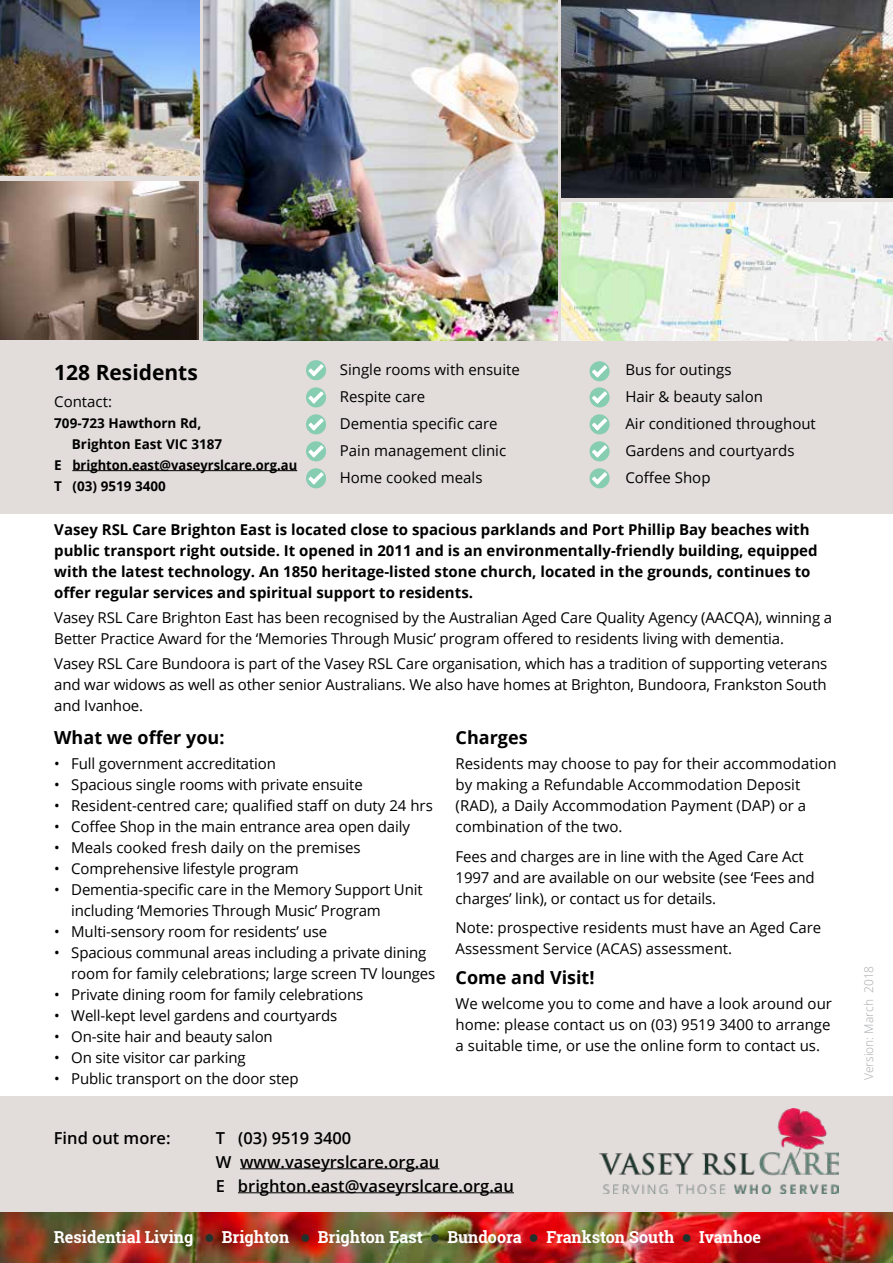
<style>
.page{position:relative;width:893px;height:1263px;background:#fff}
.page>*{position:absolute;margin:0;border:0;box-sizing:border-box;transform-origin:0 0}
.t1{font:700 21px "Open Sans";color:#000}
.t2{font:700 18px "Open Sans";color:#000}
.t3{font:600 16.5px/24px "Open Sans";color:#000}
.t4{font:700 16.5px "Roboto Slab";color:#fff}
.t5{font:15px/21px "Open Sans";letter-spacing:-.01em;color:#000}
.t6{font:700 15px/21px "Open Sans";color:#000}
.t7{font:700 13.5px "Open Sans";color:#000}
.t8{font:300 12px "Open Sans";color:#a7a9ac}
.s1{color:#21322d}
</style>
<div class="page">
<div style="left:0;top:0;width:893px;height:513px;background:#e2dddb"></div>
<img style="left:562px;top:203px;width:331px;height:138px">
<img style="left:203px;top:0;width:354px;height:341px">
<hr style="left:72px;top:470px;width:225px;height:1px;background:#000">
<div style="left:306px;top:360px;width:20px;height:20px;background:#87cdb1;border-radius:50%"></div>
<svg style="left:308px;top:364px;width:16px;height:12px"></svg>
<div style="left:589px;top:361px;width:21px;height:20px;background:#87cdb1;border-radius:50%"></div>
<svg style="left:592px;top:365px;width:15px;height:12px"></svg>
<div style="left:306px;top:387px;width:20px;height:20px;background:#87cdb1;border-radius:50%"></div>
<svg style="left:308px;top:391px;width:16px;height:12px"></svg>
<div style="left:589px;top:387px;width:21px;height:20px;background:#87cdb1;border-radius:50%"></div>
<svg style="left:592px;top:391px;width:15px;height:12px"></svg>
<div style="left:306px;top:414px;width:20px;height:20px;background:#87cdb1;border-radius:50%"></div>
<svg style="left:308px;top:418px;width:16px;height:12px"></svg>
<div style="left:589px;top:414px;width:21px;height:20px;background:#87cdb1;border-radius:50%"></div>
<svg style="left:592px;top:418px;width:15px;height:12px"></svg>
<div style="left:306px;top:441px;width:20px;height:20px;background:#87cdb1;border-radius:50%"></div>
<svg style="left:308px;top:445px;width:16px;height:12px"></svg>
<div style="left:589px;top:441px;width:21px;height:20px;background:#87cdb1;border-radius:50%"></div>
<svg style="left:592px;top:445px;width:15px;height:12px"></svg>
<div style="left:306px;top:468px;width:20px;height:20px;background:#87cdb1;border-radius:50%"></div>
<svg style="left:308px;top:472px;width:16px;height:12px"></svg>
<div style="left:589px;top:468px;width:21px;height:20px;background:#87cdb1;border-radius:50%"></div>
<svg style="left:592px;top:472px;width:15px;height:12px"></svg>
<img style="left:0;top:0;width:199px;height:175px">
<img style="left:0;top:181px;width:199px;height:158px">
<div style="left:0;top:1096px;width:893px;height:117px;background:#e2dddb"></div>
<hr style="left:240px;top:1168px;width:199px;height:1px;background:#000">
<hr style="left:238px;top:1192px;width:276px;height:1px;background:#000">
<img style="left:0;top:1213px;width:893px;height:50px">
<img style="left:600px;top:1108px;width:239px;height:86px">
<img style="left:562px;top:0;width:331px;height:197px">
<h1 class="t1" style="left:54px;top:357px;width:145px">128 Residents</h1>
<p class="t5" style="left:54px;top:390px;width:59px">Contact:</p>
<p class="t7" style="left:54px;top:413px;width:149px">709-723 Hawthorn Rd,</p>
<p class="t7" style="left:72px;top:434px;width:152px">Brighton East VIC 3187</p>
<p class="t7" style="left:54px;top:455px;width:244px">E brighton.east@vaseyrslcare.org.au</p>
<p class="t7" style="left:54px;top:476px;width:113px">T (03) 9519 3400</p>
<p class="t5" style="left:340px;top:356px;width:182px;line-height:27px">Single rooms with ensuite<br>Respite care<br>Dementia specific care<br>Pain management clinic<br>Home cooked meals</p>
<p class="t5" style="left:625px;top:356px;width:192px;line-height:27px">Bus for outings<br>Hair &amp; beauty salon<br>Air conditioned throughout<br>Gardens and courtyards<br>Coffee Shop</p>
<p class="t6" style="left:54px;top:518px;width:765px">Vasey RSL Care Brighton East is located close to spacious parklands and Port Phillip Bay beaches with public transport right outside. It opened in 2011 and is an environmentally-friendly building, equipped with the latest technology. An 1850 heritage-listed stone church, located in the grounds, continues to offer regular services and spiritual support to residents.</p>
<p class="t5" style="left:54px;top:607px;width:779px">Vasey RSL Care Brighton East has been recognised by the Australian Aged Care Quality Agency (AACQA), winning a<br>Better Practice Award for the ‘Memories Through Music’ program offered to residents living with dementia.</p>
<p class="t5" style="left:54px;top:653px;width:774px;text-align:justify">Vasey RSL Care Bundoora is part of the Vasey RSL Care organisation, which has a tradition of supporting veterans and war widows as well as other senior Australians. We also have homes at Brighton, Bundoora, Frankston South and Ivanhoe.</p>
<p class="t2" style="left:54px;top:725px;width:172px">What we offer you:</p>
<p class="t5" style="left:54px;top:753px;width:223px">• Full government accreditation</p>
<p class="t5" style="left:54px;top:774px;width:310px">• Spacious single rooms with private ensuite</p>
<p class="t5" style="left:54px;top:795px;width:380px">• Resident-centred care; qualified staff on duty 24 hrs</p>
<p class="t5" style="left:54px;top:816px;width:357px">• Coffee Shop in the main entrance area open daily</p>
<p class="t5" style="left:54px;top:837px;width:308px">• Meals cooked fresh daily on the premises</p>
<p class="t5" style="left:54px;top:858px;width:246px">• Comprehensive lifestyle program</p>
<p class="t5" style="left:71px;top:879px;width:353px;text-indent:-17px">• Dementia-specific care in the Memory Support Unit including ‘Memories Through Music’ Program</p>
<p class="t5" style="left:54px;top:921px;width:274px">• Multi-sensory room for residents’ use</p>
<p class="t5" style="left:71px;top:942px;width:366px;text-indent:-17px">• Spacious communal areas including a private dining room for family celebrations; large screen TV lounges</p>
<p class="t5" style="left:54px;top:984px;width:311px">• Private dining room for family celebrations</p>
<p class="t5" style="left:54px;top:1005px;width:285px">• Well-kept level gardens and courtyards</p>
<p class="t5" style="left:54px;top:1026px;width:220px">• On-site hair and beauty salon</p>
<p class="t5" style="left:54px;top:1047px;width:193px">• On site visitor car parking</p>
<p class="t5" style="left:54px;top:1068px;width:246px">• Public transport on the door step</p>
<p class="t2" style="left:456px;top:725px;width:74px">Charges</p>
<p class="t5" style="left:456px;top:753px;width:383px">Residents may choose to pay for their accommodation by making a Refundable Accommodation Deposit (RAD), a Daily Accommodation Payment (DAP) or a combination of the two.</p>
<p class="t5" style="left:456px;top:845px;width:360px">Fees and charges are in line with the Aged Care Act<br>1997 and are available on our website (see ‘Fees and charges’ link), or contact us for details.</p>
<p class="t5" style="left:456px;top:917px;width:367px">Note: prospective residents must have an Aged Care<br>Assessment Service (ACAS) assessment.</p>
<p class="t2" style="left:456px;top:965px;width:140px">Come and Visit!</p>
<p class="t5" style="left:456px;top:993px;width:378px;text-align:justify">We welcome you to come and have a look around our home: please contact us on (03) 9519 3400 to arrange a suitable time, or use the online form to contact us.</p>
<p class="t3" style="left:54px;top:1125px;width:118px">Find out more:</p>
<p class="t3" style="left:216px;top:1125px;width:300px">T (03) 9519 3400<br>W www.vaseyrslcare.org.au<br>E brighton.east@vaseyrslcare.org.au</p>
<p class="t4" style="left:54px;top:1225px;width:709px">Residential Living <span class="s1">●</span> Brighton <span class="s1">●</span> Brighton East <span class="s1">●</span> Bundoora <span class="s1">●</span> Frankston South <span class="s1">●</span> Ivanhoe</p>
<p class="t8" style="left:861px;top:1080px;width:116px;rotate:-90deg">Version: March 2018</p>
</div>
